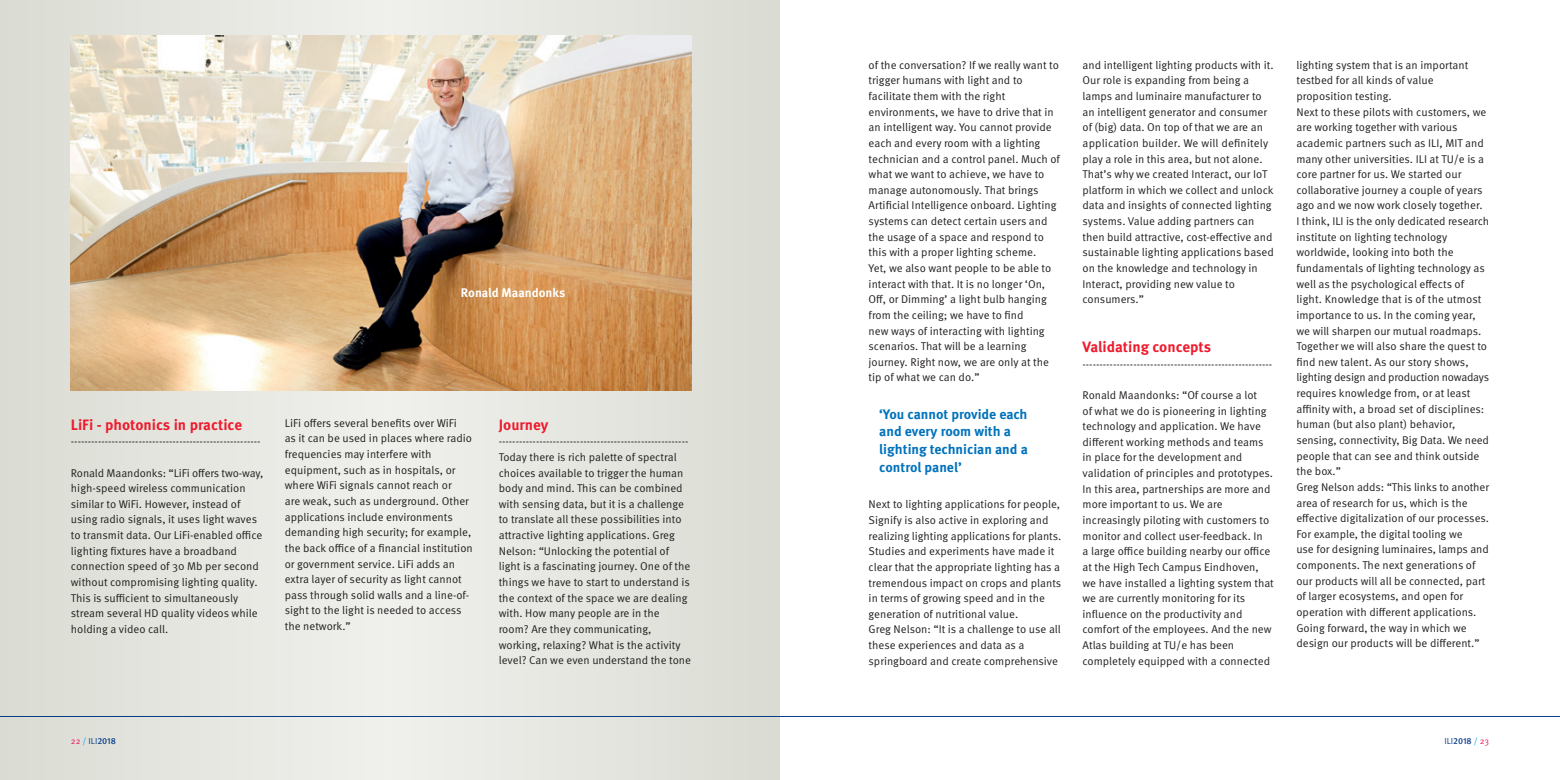
<style>
.page{position:relative;width:1560px;height:780px;background:#fff}
.page>*{position:absolute;margin:0;border:0;box-sizing:border-box;transform-origin:0 0}
.Tussenkopje{font:700 15px "Meta OT";color:#ee1b2d}
.t1{font:700 13.75px/17.5px "Meta OT";color:#0072bc}
.Tussenkopje-2{font:700 12.5px "Meta OT";color:#fff}
.Body_interviews{font:11.25px/15.6px "Meta OT";color:#231f20}
.t2{font:500 8.75px "Meta OT";color:#083e89}
.s1{font-weight:400;color:#ee1059}
.s2{font-weight:400;color:#00aeef}
.s3{font-weight:400}
</style>
<div class="page">
<div style="left:0;top:0;width:780px;height:780px;background:linear-gradient(to right,#e5e6e0,#e4e6df)"></div>
<hr style="left:0;top:716px;width:1559px;height:1px;background:#083e89">
<img style="left:71px;top:35px;width:620px;height:355px">
<p class="Tussenkopje-2" style="left:461px;top:284px;width:106px">Ronald Maandonks</p>
<p class="Tussenkopje" style="left:71px;top:415px;width:173px">LiFi - photonics in practice</p>
<p class="Body_interviews" style="left:71px;top:433px;width:191px">--------------------------------------------------------</p>
<p class="Body_interviews" style="left:71px;top:465px;width:194px">Ronald Maandonks: “LiFi offers two-way, high-speed wireless communication similar to WiFi. However, instead of using radio signals, it uses light waves to transmit data. Our LiFi-enabled office lighting fixtures have a broadband connection speed of 30 Mb per second without compromising lighting quality.<br>This is sufficient to simultaneously stream several HD quality videos while holding a video call.</p>
<p class="Body_interviews" style="left:285px;top:415px;width:174px">LiFi offers several benefits over WiFi</p>
<p class="Body_interviews" style="left:285px;top:431px;width:189px">as it can be used in places where radio frequencies may interfere with equipment, such as in hospitals, or where WiFi signals cannot reach or<br>are weak, such as underground. Other applications include environments demanding high security; for example, the back office of a financial institution or government service. LiFi adds an extra layer of security as light cannot pass through solid walls and a line-of&shy;sight to the light is needed to access the network.”</p>
<p class="Tussenkopje" style="left:498px;top:415px;width:51px">Journey</p>
<p class="Body_interviews" style="left:498px;top:433px;width:191px">--------------------------------------------------------</p>
<p class="Body_interviews" style="left:498px;top:449px;width:194px">Today there is rich palette of spectral choices available to trigger the human body and mind. This can be combined with sensing data, but it is a challenge to translate all these possibilities into attractive lighting applications. Greg Nelson: “Unlocking the potential of light is a fascinating journey. One of the things we have to start to understand is the context of the space we are dealing with. How many people are in the room? Are they communicating, working, relaxing? What is the activity level? Can we even understand the tone</p>
<p class="Body_interviews" style="left:868px;top:57px;width:193px">of the conversation? If we really want to trigger humans with light and to facilitate them with the right environments, we have to drive that in an intelligent way. You cannot provide each and every room with a lighting technician and a control panel. Much of what we want to achieve, we have to manage autonomously. That brings Artificial Intelligence onboard. Lighting systems can detect certain users and the usage of a space and respond to this with a proper lighting scheme.<br>Yet, we also want people to be able to interact with that. It is no longer ‘On, Off, or Dimming’ a light bulb hanging from the ceiling; we have to find<br>new ways of interacting with lighting scenarios. That will be a learning journey. Right now, we are only at the tip of what we can do.”</p>
<p class="t1" style="left:879px;top:405px;width:150px">‘You cannot provide each and every room with a lighting technician and a control panel’</p>
<p class="Body_interviews" style="left:868px;top:497px;width:194px">Next to lighting applications for people, Signify is also active in exploring and realizing lighting applications for plants.<br>Studies and experiments have made it clear that the appropriate lighting has a tremendous impact on crops and plants in terms of growing speed and in the generation of nutritional value.</p>
<p class="Body_interviews" style="left:868px;top:622px;width:194px">Greg Nelson: “It is a challenge to use all these experiences and data as a springboard and create comprehensive</p>
<p class="Body_interviews" style="left:1082px;top:57px;width:193px">and intelligent lighting products with it.<br>Our role is expanding from being a lamps and luminaire manufacturer to an intelligent generator and consumer of (big) data. On top of that we are an application builder. We will definitely play a role in this area, but not alone.<br>That’s why we created Interact, our IoT platform in which we collect and unlock data and insights of connected lighting systems. Value adding partners can then build attractive, cost-effective and sustainable lighting applications based on the knowledge and technology in Interact, providing new value to consumers.”</p>
<p class="Tussenkopje" style="left:1082px;top:337px;width:130px">Validating concepts</p>
<p class="Body_interviews" style="left:1082px;top:356px;width:191px">--------------------------------------------------------</p>
<p class="Body_interviews" style="left:1082px;top:387px;width:193px">Ronald Maandonks: “Of course a lot<br>of what we do is pioneering in lighting technology and application. We have different working methods and teams in place for the development and validation of principles and prototypes.<br>In this area, partnerships are more and more important to us. We are increasingly piloting with customers to monitor and collect user-feedback. In<br>a large office building nearby our office at the High Tech Campus Eindhoven, we have installed a lighting system that we are currently monitoring for its influence on the productivity and comfort of the employees. And the new Atlas building at TU/e has been completely equipped with a connected</p>
<p class="Body_interviews" style="left:1296px;top:57px;width:173px">lighting system that is an important testbed for all kinds of value proposition testing.</p>
<p class="Body_interviews" style="left:1296px;top:104px;width:194px">Next to these pilots with customers, we are working together with various academic partners such as ILI, MIT and many other universities. ILI at TU/e is a core partner for us. We started our collaborative journey a couple of years ago and we now work closely together.<br>I think, ILI is the only dedicated research institute on lighting technology worldwide, looking into both the fundamentals of lighting technology as well as the psychological effects of light. Knowledge that is of the utmost importance to us. In the coming year, we will sharpen our mutual roadmaps.<br>Together we will also share the quest to find new talent. As our story shows, lighting design and production nowadays requires knowledge from, or at least affinity with, a broad set of disciplines: human (but also plant) behavior, sensing, connectivity, Big Data. We need people that can see and think outside the box.”</p>
<p class="Body_interviews" style="left:1296px;top:479px;width:194px">Greg Nelson adds: “This links to another area of research for us, which is the effective digitalization of our processes.<br>For example, the digital tooling we<br>use for designing luminaires, lamps and components. The next generations of our products will all be connected, part of larger ecosystems, and open for operation with different applications.<br>Going forward, the way in which we design our products will be different.”</p>
<p class="t2" style="left:71px;top:735px;width:46px"><span class="s1">22</span> <span class="s2">/</span> <span class="s3">ILI</span>2018</p>
<p class="t2" style="left:1444px;top:735px;width:46px"><span class="s3">ILI</span>2018 <span class="s2">/</span> <span class="s1">23</span></p>
</div>
